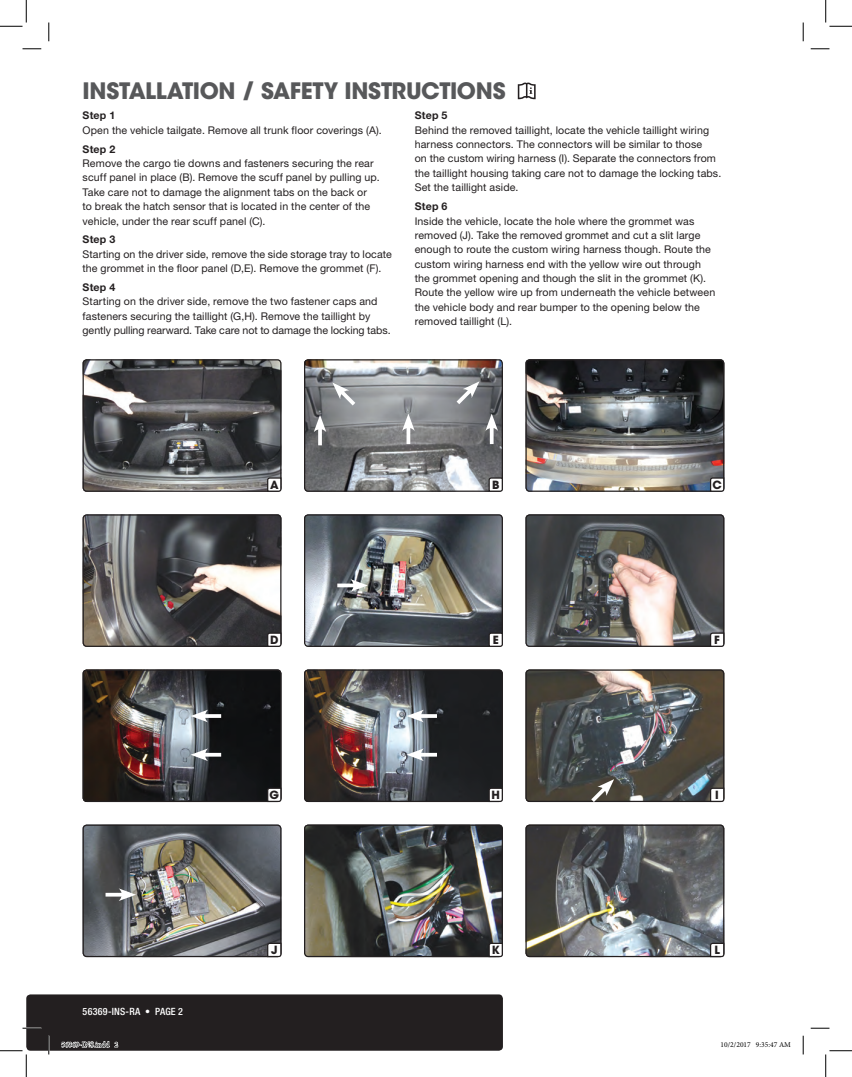
<style>
.page{position:relative;width:852px;height:1077px;background:#fff}
.page>*{position:absolute;margin:0;border:0;box-sizing:border-box;transform-origin:0 0}
.t1{font:700 22.5px "ITC Avant Garde Std";letter-spacing:-.015em;color:#57585a}
.t2{font:700 11.25px "ITC Avant Garde Std";color:#231f20}
.t3{font:10.62px/14.4px "Helvetica Neue LT Std";letter-spacing:.01em;color:#231f20}
.t4{font:700 10.62px "Helvetica Neue LT Std";letter-spacing:.02em;color:#231f20}
.t5{font:500 condensed 10px "Helvetica Neue LT Std";letter-spacing:.025em;color:#fff}
.t6{font:7.5px "Minion Pro";color:#000}
</style>
<div class="page">
<svg style="left:517px;top:83px;width:18px;height:16px"></svg>
<img style="left:83px;top:359px;width:198px;height:132px">
<div style="left:82px;top:359px;width:199px;height:132px;border:1px solid #231f20;border-radius:4px"></div>
<img style="left:304px;top:359px;width:198px;height:132px">
<div style="left:304px;top:359px;width:198px;height:132px;border:1px solid #231f20;border-radius:4px"></div>
<img style="left:525px;top:359px;width:199px;height:132px">
<div style="left:525px;top:359px;width:199px;height:132px;border:1px solid #231f20;border-radius:4px"></div>
<img style="left:83px;top:514px;width:198px;height:132px">
<div style="left:82px;top:514px;width:199px;height:132px;border:1px solid #231f20;border-radius:4px"></div>
<img style="left:304px;top:514px;width:198px;height:132px">
<div style="left:304px;top:514px;width:198px;height:132px;border:1px solid #231f20;border-radius:4px"></div>
<img style="left:525px;top:514px;width:199px;height:132px">
<div style="left:525px;top:514px;width:199px;height:132px;border:1px solid #231f20;border-radius:4px"></div>
<img style="left:82px;top:669px;width:199px;height:132px">
<div style="left:82px;top:669px;width:199px;height:132px;border:1px solid #231f20;border-radius:4px"></div>
<img style="left:304px;top:669px;width:198px;height:132px">
<div style="left:304px;top:669px;width:198px;height:132px;border:1px solid #231f20;border-radius:4px"></div>
<img style="left:525px;top:669px;width:199px;height:132px">
<div style="left:525px;top:669px;width:199px;height:132px;border:1px solid #231f20;border-radius:4px"></div>
<svg style="left:266px;top:476px;width:16px;height:16px"></svg>
<svg style="left:487px;top:476px;width:16px;height:16px"></svg>
<svg style="left:487px;top:786px;width:16px;height:16px"></svg>
<svg style="left:709px;top:476px;width:15px;height:16px"></svg>
<svg style="left:266px;top:631px;width:16px;height:16px"></svg>
<svg style="left:266px;top:786px;width:16px;height:16px"></svg>
<svg style="left:709px;top:786px;width:15px;height:16px"></svg>
<svg style="left:487px;top:631px;width:16px;height:16px"></svg>
<svg style="left:709px;top:631px;width:15px;height:16px"></svg>
<img style="left:82px;top:825px;width:199px;height:131px">
<div style="left:82px;top:824px;width:199px;height:132px;border:1px solid #231f20;border-radius:4px"></div>
<img style="left:304px;top:824px;width:198px;height:132px">
<div style="left:304px;top:824px;width:198px;height:132px;border:1px solid #231f20;border-radius:4px"></div>
<img style="left:525px;top:825px;width:199px;height:131px">
<div style="left:525px;top:824px;width:199px;height:132px;border:1px solid #231f20;border-radius:4px"></div>
<svg style="left:266px;top:941px;width:16px;height:16px"></svg>
<svg style="left:487px;top:941px;width:16px;height:16px"></svg>
<svg style="left:709px;top:941px;width:15px;height:16px"></svg>
<svg style="left:318px;top:432px;width:4px;height:13px"></svg>
<svg style="left:313px;top:415px;width:13px;height:17px"></svg>
<svg style="left:406px;top:431px;width:4px;height:13px"></svg>
<svg style="left:402px;top:413px;width:12px;height:18px"></svg>
<svg style="left:337px;top:583px;width:13px;height:4px"></svg>
<svg style="left:350px;top:579px;width:18px;height:12px"></svg>
<svg style="left:489px;top:431px;width:4px;height:13px"></svg>
<svg style="left:485px;top:413px;width:13px;height:18px"></svg>
<svg style="left:332px;top:382px;width:27px;height:27px"></svg>
<svg style="left:452px;top:381px;width:27px;height:27px"></svg>
<hr style="left:201px;top:714px;width:20px;height:3px;background:#fff">
<svg style="left:190px;top:709px;width:18px;height:13px"></svg>
<hr style="left:417px;top:714px;width:20px;height:3px;background:#fff">
<svg style="left:406px;top:709px;width:18px;height:13px"></svg>
<svg style="left:208px;top:752px;width:13px;height:4px"></svg>
<svg style="left:190px;top:748px;width:18px;height:13px"></svg>
<svg style="left:105px;top:892px;width:14px;height:4px"></svg>
<svg style="left:119px;top:888px;width:17px;height:12px"></svg>
<svg style="left:424px;top:752px;width:13px;height:4px"></svg>
<svg style="left:406px;top:748px;width:18px;height:13px"></svg>
<svg style="left:587px;top:779px;width:27px;height:24px"></svg>
<div style="left:26px;top:994px;width:476px;height:56px;background:#231f20;border-radius:4px"></div>
<svg style="left:22px;top:48px;width:19px;height:2px"></svg>
<svg style="left:810px;top:48px;width:19px;height:2px"></svg>
<svg style="left:22px;top:1027px;width:19px;height:1px"></svg>
<svg style="left:810px;top:1027px;width:19px;height:1px"></svg>
<svg style="left:48px;top:22px;width:2px;height:19px"></svg>
<svg style="left:48px;top:1035px;width:2px;height:19px"></svg>
<svg style="left:802px;top:22px;width:1px;height:19px"></svg>
<svg style="left:802px;top:1035px;width:1px;height:19px"></svg>
<svg style="left:0;top:0;width:27px;height:27px"></svg>
<svg style="left:0;top:1050px;width:27px;height:26px"></svg>
<svg style="left:825px;top:0;width:26px;height:27px"></svg>
<svg style="left:825px;top:1050px;width:26px;height:26px"></svg>
<svg style="left:61px;top:1041px;width:57px;height:6px"></svg>
<h1 class="t1" style="left:82px;top:76px;width:424px">INSTALLATION / SAFETY INSTRUCTIONS</h1>
<p class="t4" style="left:82px;top:109px;width:34px">Step 1</p>
<p class="t3" style="left:82px;top:123px;width:300px">Open the vehicle tailgate. Remove all trunk floor coverings (A).</p>
<p class="t4" style="left:82px;top:142px;width:34px">Step 2</p>
<p class="t3" style="left:82px;top:156px;width:298px">Remove the cargo tie downs and fasteners securing the rear scuff panel in place (B). Remove the scuff panel by pulling up.<br>Take care not to damage the alignment tabs on the back or<br>to break the hatch sensor that is located in the center of the vehicle, under the rear scuff panel (C).</p>
<p class="t4" style="left:82px;top:233px;width:34px">Step 3</p>
<p class="t3" style="left:82px;top:246px;width:310px">Starting on the driver side, remove the side storage tray to locate the grommet in the floor panel (D,E). Remove the grommet (F).</p>
<p class="t4" style="left:82px;top:280px;width:34px">Step 4</p>
<p class="t3" style="left:82px;top:294px;width:309px">Starting on the driver side, remove the two fastener caps and fasteners securing the taillight (G,H). Remove the taillight by gently pulling rearward. Take care not to damage the locking tabs.</p>
<p class="t4" style="left:414px;top:109px;width:34px">Step 5</p>
<p class="t3" style="left:414px;top:122px;width:308px">Behind the removed taillight, locate the vehicle taillight wiring harness connectors. The connectors will be similar to those<br>on the custom wiring harness (I). Separate the connectors from the taillight housing taking care not to damage the locking tabs.<br>Set the taillight aside.</p>
<p class="t4" style="left:414px;top:200px;width:34px">Step 6</p>
<p class="t3" style="left:414px;top:213px;width:302px">Inside the vehicle, locate the hole where the grommet was removed (J). Take the removed grommet and cut a slit large enough to route the custom wiring harness though. Route the custom wiring harness end with the yellow wire out through the grommet opening and though the slit in the grommet (K).<br>Route the yellow wire up from underneath the vehicle between the vehicle body and rear bumper to the opening below the removed taillight (L).</p>
<p class="t2" style="left:270px;top:477px;width:10px">A</p>
<p class="t2" style="left:492px;top:477px;width:9px">B</p>
<p class="t2" style="left:712px;top:477px;width:11px">C</p>
<p class="t2" style="left:270px;top:632px;width:10px">D</p>
<p class="t2" style="left:492px;top:632px;width:7px">E</p>
<p class="t2" style="left:714px;top:632px;width:7px">F</p>
<p class="t2" style="left:269px;top:787px;width:11px">G</p>
<p class="t2" style="left:715px;top:787px;width:5px">I</p>
<p class="t2" style="left:491px;top:787px;width:10px">H</p>
<p class="t2" style="left:271px;top:942px;width:8px">J</p>
<p class="t2" style="left:491px;top:942px;width:9px">K</p>
<p class="t2" style="left:714px;top:942px;width:7px">L</p>
<p class="t5" style="left:82px;top:1005px;width:102px">56369-INS-RA • PAGE 2</p>
<p class="t6" style="left:61px;top:1039px;width:58px">56369-INS.indd 2</p>
<p class="t6" style="left:720px;top:1039px;width:72px">10/2/2017 9:35:47 AM</p>
</div>
